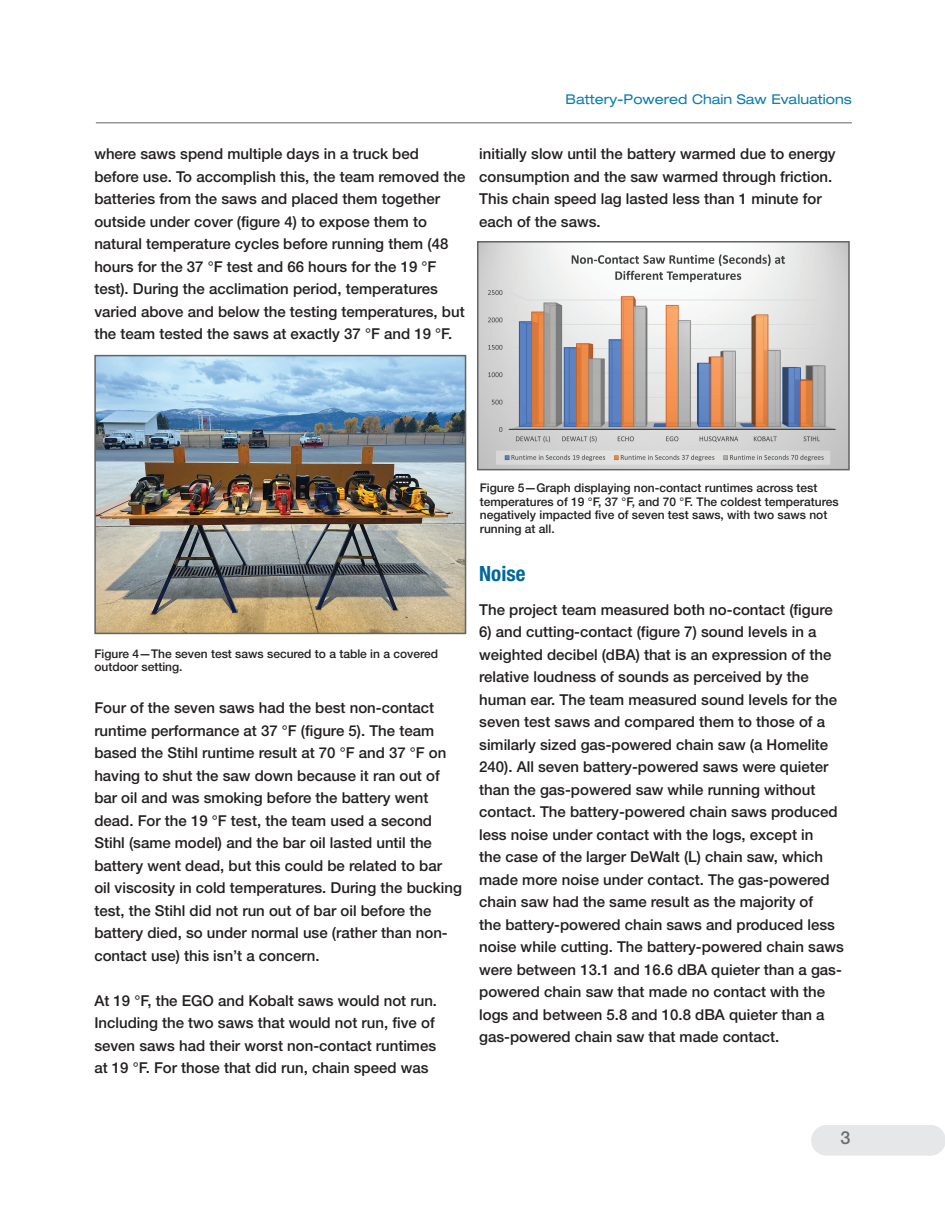
<style>
.page{position:relative;width:945px;height:1215px;background:#fff}
.page>*{position:absolute;margin:0;border:0;box-sizing:border-box;transform-origin:0 0}
.H2__Bold__FL-parent{font:700 condensed 21px "Helvetica Neue LT Std";color:#00679d}
.t1{font:500 18px "Helvetica Neue LT Std";color:#6c6d70}
.P_Title_page_pub_in{font:500 15px/22.5px "Helvetica Neue LT Std";color:#231f20}
.t2{font:expanded 13.5px "Helvetica Neue LT Std";color:#0c7cae}
.P__Caption{font:500 12px/13.5px "Helvetica Neue LT Std";color:#231f20}
</style>
<div class="page">
<div style="left:811px;top:1125px;width:134px;height:31px;background:#e6e7e9;border-radius:15px"></div>
<hr style="left:96px;top:123px;width:756px;height:1px;background:#636366">
<img style="left:97px;top:358px;width:366px;height:273px">
<div style="left:94px;top:355px;width:372px;height:279px;border:2px solid #636366"></div>
<img style="left:480px;top:244px;width:367px;height:223px">
<div style="left:477px;top:241px;width:373px;height:229px;border:2px solid #636366"></div>
<p class="t2" style="left:566px;top:91px;width:288px">Battery-Powered Chain Saw Evaluations</p>
<p class="P_Title_page_pub_in" style="left:94px;top:142px;width:372px">where saws spend multiple days in a truck bed before use. To accomplish this, the team removed the batteries from the saws and placed them together outside under cover (figure 4) to expose them to natural temperature cycles before running them (48 hours for the 37 °F test and 66 hours for the 19 °F test). During the acclimation period, temperatures varied above and below the testing temperatures, but the team tested the saws at exactly 37 °F and 19 °F.</p>
<p class="P_Title_page_pub_in" style="left:479px;top:142px;width:358px">initially slow until the battery warmed due to energy consumption and the saw warmed through friction.<br>This chain speed lag lasted less than 1 minute for each of the saws.</p>
<p class="P__Caption" style="left:94px;top:647px;width:345px">Figure 4—The seven test saws secured to a table in a covered outdoor setting.</p>
<p class="P_Title_page_pub_in" style="left:94px;top:696px;width:341px">Four of the seven saws had the best non-contact runtime performance at 37 °F (figure 5). The team</p>
<p class="P_Title_page_pub_in" style="left:94px;top:741px;width:369px">based the Stihl runtime result at 70 °F and 37 °F on having to shut the saw down because it ran out of bar oil and was smoking before the battery went dead. For the 19 °F test, the team used a second Stihl (same model) and the bar oil lasted until the battery went dead, but this could be related to bar<br>oil viscosity in cold temperatures. During the bucking test, the Stihl did not run out of bar oil before the battery died, so under normal use (rather than non&shy;contact use) this isn’t a concern.</p>
<p class="P_Title_page_pub_in" style="left:94px;top:989px;width:344px">At 19 °F, the EGO and Kobalt saws would not run.<br>Including the two saws that would not run, five of seven saws had their worst non-contact runtimes at 19 °F. For those that did run, chain speed was</p>
<p class="P__Caption" style="left:480px;top:481px;width:360px">Figure 5—Graph displaying non-contact runtimes across test temperatures of 19 °F, 37 °F, and 70 °F. The coldest temperatures negatively impacted five of seven test saws, with two saws not running at all.</p>
<h2 class="H2__Bold__FL-parent" style="left:479px;top:561px;width:48px">Noise</h2>
<p class="P_Title_page_pub_in" style="left:479px;top:598px;width:355px">The project team measured both no-contact (figure</p>
<p class="P_Title_page_pub_in" style="left:479px;top:621px;width:366px">6) and cutting-contact (figure 7) sound levels in a weighted decibel (dBA) that is an expression of the relative loudness of sounds as perceived by the human ear. The team measured sound levels for the seven test saws and compared them to those of a similarly sized gas-powered chain saw (a Homelite 240). All seven battery-powered saws were quieter than the gas-powered saw while running without contact. The battery-powered chain saws produced less noise under contact with the logs, except in<br>the case of the larger DeWalt (L) chain saw, which made more noise under contact. The gas-powered chain saw had the same result as the majority of<br>the battery-powered chain saws and produced less noise while cutting. The battery-powered chain saws were between 13.1 and 16.6 dBA quieter than a gas&shy;powered chain saw that made no contact with the logs and between 5.8 and 10.8 dBA quieter than a gas-powered chain saw that made contact.</p>
<p class="t1" style="left:840px;top:1127px;width:12px">3</p>
</div>
